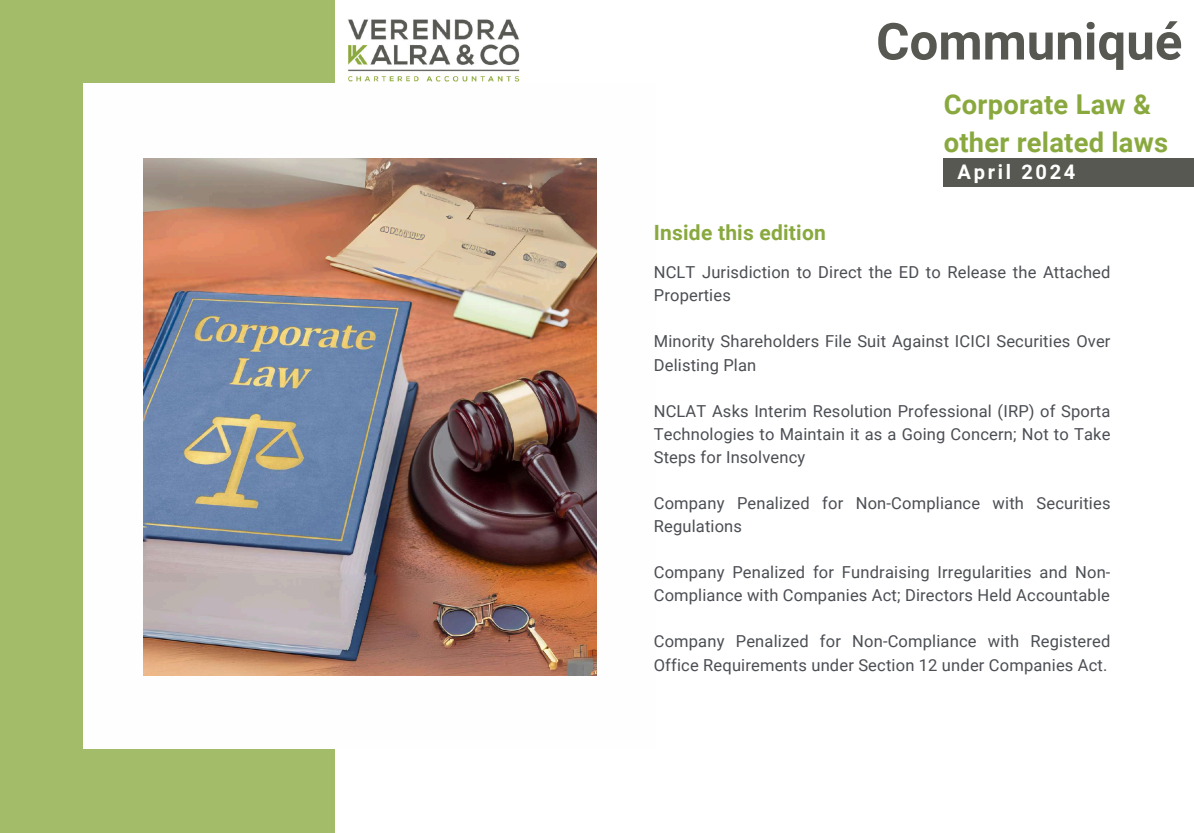
<style>
.page{position:relative;width:1194px;height:833px;background:#fff}
.page>*{position:absolute;margin:0;border:0;box-sizing:border-box;transform-origin:0 0}
.t1{font:700 51px "Roboto";color:#585852}
.t2{font:700 27.3px/37.7px "Roboto";letter-spacing:.01em;color:#89a93f}
.t3{font:700 21px "Roboto";letter-spacing:.01em;color:#89a93f}
.t4{font:700 20.1px "Roboto";letter-spacing:.135em;color:#fff}
.t5{font:16.5px/23.1px "Roboto";letter-spacing:.01em;color:#4b4e53}
</style>
<div class="page">
<div style="left:0;top:0;width:334px;height:832px;background:#a3bc69"></div>
<img style="left:348px;top:19px;width:172px;height:63px">
<div style="left:83px;top:83px;width:572px;height:666px;background:#fefefe"></div>
<img style="left:143px;top:158px;width:453px;height:517px">
<div style="left:943px;top:158px;width:250px;height:29px;background:#585852"></div>
<h1 class="t1" style="left:875px;top:12px;width:308px">Communiqué</h1>
<h2 class="t2" style="left:943px;top:86px;width:226px">Corporate Law &amp; other related laws</h2>
<p class="t4" style="left:957px;top:160px;width:119px">April 2024</p>
<p class="t3" style="left:653px;top:220px;width:173px">Inside this edition</p>
<p class="t5" style="left:653px;top:261px;width:458px">NCLT Jurisdiction to Direct the ED to Release the Attached<br>Properties</p>
<p class="t5" style="left:653px;top:330px;width:458px">Minority Shareholders File Suit Against ICICI Securities Over<br>Delisting Plan</p>
<p class="t5" style="left:653px;top:399px;width:458px;text-align:justify">NCLAT Asks Interim Resolution Professional (IRP) of Sporta Technologies to Maintain it as a Going Concern; Not to Take Steps for Insolvency</p>
<p class="t5" style="left:653px;top:492px;width:458px">Company Penalized for Non-Compliance with Securities<br>Regulations</p>
<p class="t5" style="left:653px;top:561px;width:458px">Company Penalized for Fundraising Irregularities and Non-<br>Compliance with Companies Act; Directors Held Accountable</p>
<p class="t5" style="left:653px;top:630px;width:458px">Company Penalized for Non-Compliance with Registered<br>Office Requirements under Section 12 under Companies Act.</p>
</div>
